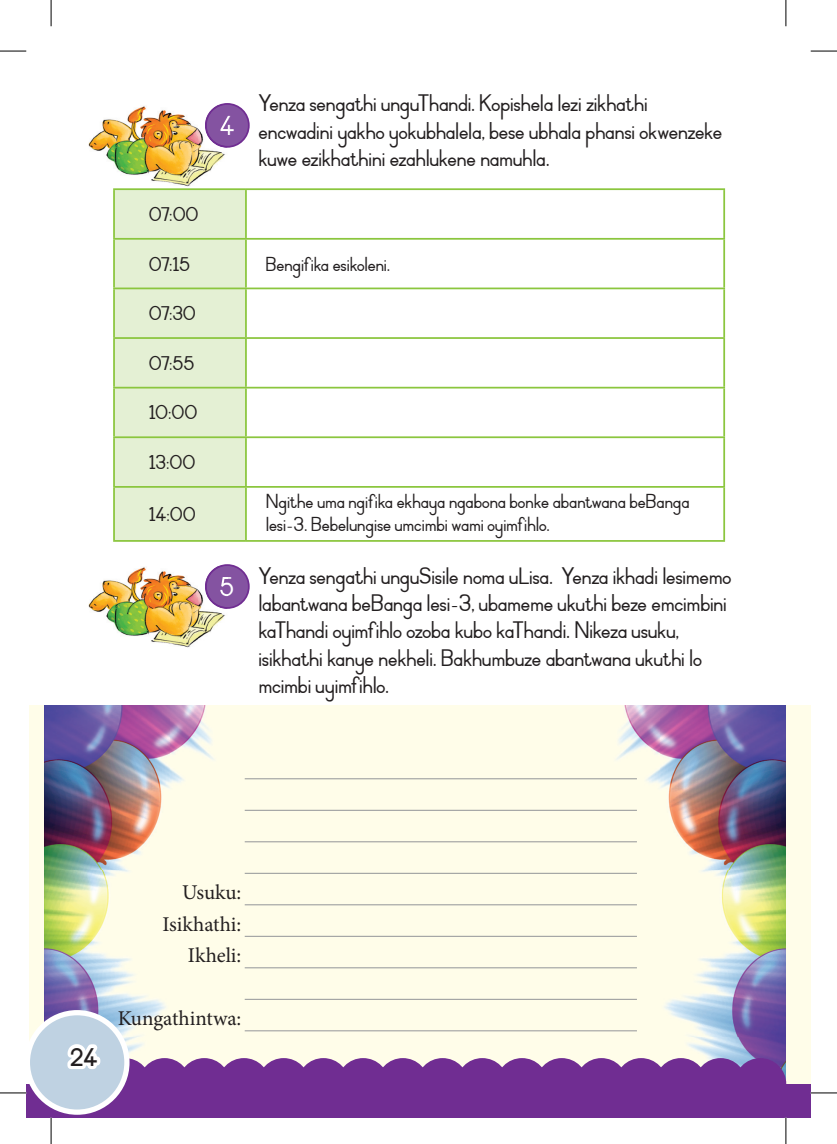
<style>
.page{position:relative;width:837px;height:1144px;background:#fff}
.page>*{position:absolute;margin:0;border:0;box-sizing:border-box;transform-origin:0 0}
.t1{font:26.25px "IOP Scool Gr NUM Reg";color:#fff}
.t2{font:24.5px "IOP Scool Gr NUM Bold";color:#231f20}
.t3{font:22.75px/27.3px "IOP Scool Gr NUM Reg";letter-spacing:-.01em;color:#231f20}
.t4{font:21px/31.5px "Minion Pro";color:#231f20;text-align:right}
.t5{font:19.25px/23.1px "IOP Scool Gr NUM Reg";letter-spacing:-.005em;color:#231f20}
</style>
<div class="page">
<div style="left:30px;top:705px;width:780px;height:387px;background:#fffde9"></div>
<img style="left:473px;top:705px;width:312px;height:370px">
<img style="left:44px;top:705px;width:313px;height:362px">
<div style="left:26px;top:1084px;width:759px;height:34px;background:#702d92"></div>
<div style="left:772px;top:1084px;width:38px;height:34px;background:#702d92"></div>
<div style="left:99px;top:1058px;width:52px;height:52px;background:#702d92;border-radius:50%"></div>
<div style="left:138px;top:1058px;width:52px;height:52px;background:#702d92;border-radius:50%"></div>
<div style="left:178px;top:1058px;width:52px;height:52px;background:#702d92;border-radius:50%"></div>
<div style="left:218px;top:1058px;width:52px;height:52px;background:#702d92;border-radius:50%"></div>
<div style="left:258px;top:1058px;width:51px;height:52px;background:#702d92;border-radius:50%"></div>
<div style="left:297px;top:1058px;width:52px;height:52px;background:#702d92;border-radius:50%"></div>
<div style="left:337px;top:1058px;width:52px;height:52px;background:#702d92;border-radius:50%"></div>
<div style="left:377px;top:1058px;width:51px;height:52px;background:#702d92;border-radius:50%"></div>
<div style="left:416px;top:1058px;width:52px;height:52px;background:#702d92;border-radius:50%"></div>
<div style="left:456px;top:1058px;width:52px;height:52px;background:#702d92;border-radius:50%"></div>
<div style="left:496px;top:1058px;width:51px;height:52px;background:#702d92;border-radius:50%"></div>
<div style="left:535px;top:1058px;width:52px;height:52px;background:#702d92;border-radius:50%"></div>
<div style="left:575px;top:1058px;width:52px;height:52px;background:#702d92;border-radius:50%"></div>
<div style="left:615px;top:1058px;width:52px;height:52px;background:#702d92;border-radius:50%"></div>
<div style="left:654px;top:1058px;width:52px;height:52px;background:#702d92;border-radius:50%"></div>
<div style="left:694px;top:1058px;width:52px;height:52px;background:#702d92;border-radius:50%"></div>
<div style="left:734px;top:1058px;width:52px;height:52px;background:#702d92;border-radius:50%"></div>
<svg style="left:218px;top:103px;width:31px;height:45px"></svg>
<img style="left:88px;top:106px;width:137px;height:81px">
<img style="left:205px;top:105px;width:22px;height:43px">
<svg style="left:219px;top:564px;width:30px;height:45px"></svg>
<img style="left:88px;top:567px;width:137px;height:81px">
<img style="left:205px;top:566px;width:22px;height:43px">
<div style="left:115px;top:190px;width:130px;height:350px;background:#e4f0d4"></div>
<hr style="left:113px;top:188px;width:133px;height:2px;background:#8bc63e">
<hr style="left:113px;top:190px;width:2px;height:48px;background:#8bc63e">
<hr style="left:246px;top:188px;width:478px;height:2px;background:#8bc63e">
<hr style="left:245px;top:190px;width:2px;height:48px;background:#8bc63e">
<hr style="left:723px;top:190px;width:1px;height:48px;background:#8bc63e">
<hr style="left:113px;top:238px;width:133px;height:2px;background:#8bc63e">
<hr style="left:113px;top:240px;width:2px;height:48px;background:#8bc63e">
<hr style="left:246px;top:238px;width:478px;height:2px;background:#8bc63e">
<hr style="left:245px;top:240px;width:2px;height:48px;background:#8bc63e">
<hr style="left:723px;top:240px;width:1px;height:48px;background:#8bc63e">
<hr style="left:113px;top:288px;width:133px;height:1px;background:#8bc63e">
<hr style="left:113px;top:289px;width:2px;height:48px;background:#8bc63e">
<hr style="left:246px;top:288px;width:478px;height:1px;background:#8bc63e">
<hr style="left:245px;top:289px;width:2px;height:48px;background:#8bc63e">
<hr style="left:723px;top:289px;width:1px;height:48px;background:#8bc63e">
<hr style="left:113px;top:337px;width:133px;height:2px;background:#8bc63e">
<hr style="left:113px;top:339px;width:2px;height:48px;background:#8bc63e">
<hr style="left:246px;top:337px;width:478px;height:2px;background:#8bc63e">
<hr style="left:245px;top:339px;width:2px;height:48px;background:#8bc63e">
<hr style="left:723px;top:339px;width:1px;height:48px;background:#8bc63e">
<hr style="left:113px;top:387px;width:133px;height:1px;background:#8bc63e">
<hr style="left:113px;top:388px;width:2px;height:48px;background:#8bc63e">
<hr style="left:246px;top:387px;width:478px;height:1px;background:#8bc63e">
<hr style="left:245px;top:388px;width:2px;height:48px;background:#8bc63e">
<hr style="left:723px;top:388px;width:1px;height:48px;background:#8bc63e">
<hr style="left:113px;top:436px;width:133px;height:2px;background:#8bc63e">
<hr style="left:113px;top:438px;width:2px;height:48px;background:#8bc63e">
<hr style="left:246px;top:436px;width:478px;height:2px;background:#8bc63e">
<hr style="left:245px;top:438px;width:2px;height:48px;background:#8bc63e">
<hr style="left:723px;top:438px;width:1px;height:48px;background:#8bc63e">
<hr style="left:113px;top:486px;width:133px;height:2px;background:#8bc63e">
<hr style="left:113px;top:488px;width:2px;height:52px;background:#8bc63e">
<hr style="left:246px;top:486px;width:478px;height:2px;background:#8bc63e">
<hr style="left:245px;top:488px;width:2px;height:52px;background:#8bc63e">
<hr style="left:723px;top:488px;width:1px;height:52px;background:#8bc63e">
<hr style="left:113px;top:540px;width:133px;height:2px;background:#8bc63e">
<hr style="left:246px;top:540px;width:478px;height:2px;background:#8bc63e">
<hr style="left:245px;top:778px;width:391px;height:1px;background:#939598">
<hr style="left:245px;top:810px;width:391px;height:1px;background:#939598">
<hr style="left:245px;top:841px;width:391px;height:1px;background:#939598">
<hr style="left:245px;top:873px;width:391px;height:1px;background:#939598">
<hr style="left:245px;top:904px;width:391px;height:1px;background:#939598">
<hr style="left:245px;top:936px;width:391px;height:1px;background:#939598">
<hr style="left:245px;top:967px;width:391px;height:1px;background:#939598">
<hr style="left:245px;top:999px;width:391px;height:1px;background:#939598">
<hr style="left:245px;top:1030px;width:391px;height:1px;background:#939598">
<svg style="left:0;top:51px;width:26px;height:1px"></svg>
<svg style="left:810px;top:51px;width:26px;height:1px"></svg>
<svg style="left:810px;top:1092px;width:26px;height:1px"></svg>
<svg style="left:51px;top:0;width:1px;height:26px"></svg>
<svg style="left:0;top:1010px;width:129px;height:134px"></svg>
<svg style="left:785px;top:0;width:1px;height:26px"></svg>
<svg style="left:785px;top:1118px;width:1px;height:26px"></svg>
<p class="t1" style="left:219px;top:111px;width:17px">4</p>
<p class="t3" style="left:258px;top:91px;width:465px">Yenza sengathi unguThandi. Kopishela lezi zikhathi encwadini yakho yokubhalela, bese ubhala phansi okwenzeke kuwe ezikhathini ezahlukene namuhla.</p>
<p class="t5" style="left:149px;top:204px;width:51px">07:00</p>
<p class="t5" style="left:149px;top:254px;width:43px">07:15</p>
<p class="t5" style="left:266px;top:254px;width:126px">Bengifika esikoleni.</p>
<p class="t5" style="left:149px;top:303px;width:49px">07:30</p>
<p class="t5" style="left:149px;top:353px;width:47px">07:55</p>
<p class="t5" style="left:149px;top:403px;width:50px">10:00</p>
<p class="t5" style="left:149px;top:452px;width:48px">13:00</p>
<p class="t5" style="left:149px;top:504px;width:48px">14:00</p>
<p class="t5" style="left:266px;top:491px;width:425px">Ngithe uma ngifika ekhaya ngabona bonke abantwana beBanga lesi-3. Bebelungise umcimbi wami oyimfihlo.</p>
<p class="t1" style="left:219px;top:572px;width:17px">5</p>
<p class="t3" style="left:258px;top:564px;width:474px">Yenza sengathi unguSisile noma uLisa. Yenza ikhadi lesimemo labantwana beBanga lesi-3, ubameme ukuthi beze emcimbini kaThandi oyimfihlo ozoba kubo kaThandi. Nikeza usuku, isikhathi kanye nekheli. Bakhumbuze abantwana ukuthi lo mcimbi uyimfihlo.</p>
<p class="t2" style="left:70px;top:1043px;width:29px">24</p>
<p class="t4" style="left:162px;top:877px;width:80px">Usuku:<br>Isikhathi:<br>Ikheli:</p>
<p class="t4" style="left:118px;top:1003px;width:125px">Kungathintwa:</p>
</div>
